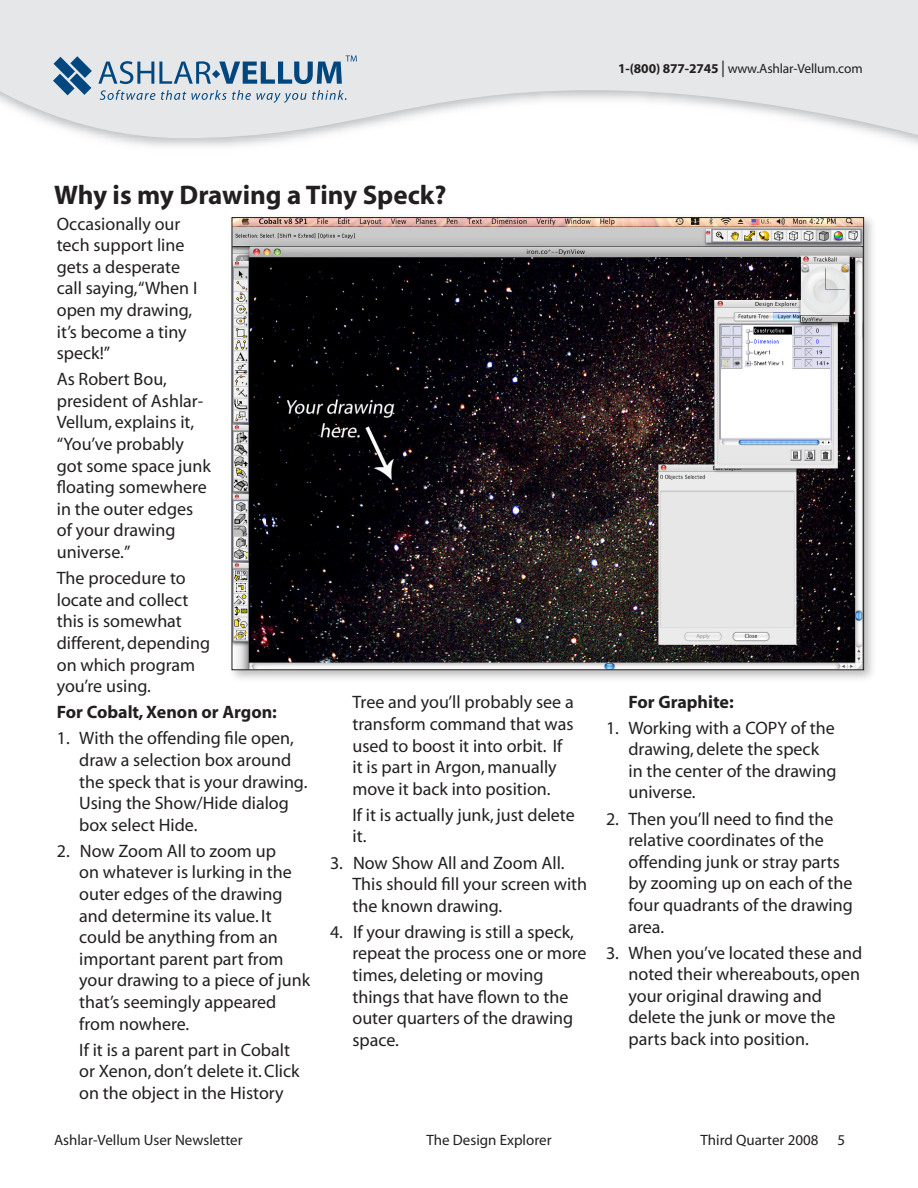
<style>
.page{position:relative;width:918px;height:1188px;background:#fff}
.page>*{position:absolute;margin:0;border:0;box-sizing:border-box;transform-origin:0 0}
.t1{font:700 27px "Myriad";color:#231f20}
.t2{font:21px "Myriad";letter-spacing:-.02em;color:#231f20}
.t3{font:18px/21.6px "Myriad";color:#231f20}
.t4{font:700 18px "Myriad";color:#231f20}
.t5{font:15px "Myriad";color:#231f20}
.t6{font:13.5px "Myriad";letter-spacing:-.01em;color:#231f20}
.s1{font-weight:700}
.s2{font-size:16.5px}
</style>
<div class="page">
<svg style="left:0;top:0;width:918px;height:143px;fill:#e6e7e9"></svg>
<svg style="left:100px;top:90px;width:55px;height:10px"></svg>
<svg style="left:161px;top:90px;width:186px;height:13px;background:#c0ccd7"></svg>
<svg style="left:53px;top:56px;width:39px;height:39px;background:#6a91b0"></svg>
<svg style="left:98px;top:55px;width:259px;height:29px;background:#a1b7c9"></svg>
<div style="left:227px;top:213px;width:650px;height:471px;background:#231f20;opacity:.3"></div>
<img style="left:234px;top:219px;width:628px;height:449px">
<p class="t6" style="left:618px;top:61px;width:246px"><span class="s1">1-(800) 877-2745</span> <span class="s2">|</span> www.Ashlar-Vellum.com</p>
<p class="t1" style="left:54px;top:181px;width:394px">Why is my Drawing a Tiny Speck?</p>
<p class="t3" style="left:57px;top:213px;width:142px">Occasionally our tech support line gets a desperate call saying, “When I open my drawing, it’s become a tiny speck!”</p>
<p class="t3" style="left:57px;top:369px;width:156px">As Robert Bou, president of Ashlar-<br>Vellum, explains it, “You’ve probably got some space junk floating somewhere in the outer edges of your drawing universe.”</p>
<p class="t3" style="left:57px;top:568px;width:155px">The procedure to locate and collect this is somewhat different, depending on which program you’re using.</p>
<p class="t4" style="left:57px;top:703px;width:222px">For Cobalt, Xenon or Argon:</p>
<p class="t3" style="left:79px;top:728px;width:230px;text-indent:-22px">1. With the offending file open, draw a selection box around the speck that is your drawing.<br>Using the Show/Hide dialog box select Hide.</p>
<p class="t3" style="left:79px;top:841px;width:233px;text-indent:-22px">2. Now Zoom All to zoom up<br>on whatever is lurking in the outer edges of the drawing and determine its value. It could be anything from an important parent part from your drawing to a piece of junk that’s seemingly appeared from nowhere.</p>
<p class="t3" style="left:79px;top:1040px;width:222px">If it is a parent part in Cobalt or Xenon, don’t delete it. Click on the object in the History</p>
<p class="t3" style="left:352px;top:692px;width:223px">Tree and you’ll probably see a transform command that was used to boost it into orbit. If it is part in Argon, manually move it back into position.</p>
<p class="t3" style="left:352px;top:805px;width:224px">If it is actually junk, just delete it.</p>
<p class="t3" style="left:352px;top:852px;width:236px;text-indent:-22px">3. Now Show All and Zoom All.<br>This should fill your screen with the known drawing.</p>
<p class="t3" style="left:352px;top:922px;width:236px;text-indent:-22px">4. If your drawing is still a speck, repeat the process one or more times, deleting or moving things that have flown to the outer quarters of the drawing space.</p>
<p class="t4" style="left:628px;top:692px;width:107px">For Graphite:</p>
<p class="t3" style="left:628px;top:718px;width:209px;text-indent:-22px">1. Working with a COPY of the drawing, delete the speck in the center of the drawing universe.</p>
<p class="t3" style="left:628px;top:808px;width:226px;text-indent:-22px">2. Then you’ll need to find the relative coordinates of the offending junk or stray parts by zooming up on each of the four quadrants of the drawing area.</p>
<p class="t3" style="left:628px;top:943px;width:235px;text-indent:-22px">3. When you’ve located these and noted their whereabouts, open your original drawing and delete the junk or move the parts back into position.</p>
<p class="t2" style="left:119px;top:1124px;width:170px">Powered by <span class="s1">Vellum</span></p>
<p class="t5" style="left:54px;top:1133px;width:190px">Ashlar-Vellum User Newsletter</p>
<p class="t5" style="left:426px;top:1133px;width:127px">The Design Explorer</p>
<p class="t5" style="left:700px;top:1133px;width:120px">Third Quarter 2008</p>
<p class="t5" style="left:838px;top:1133px;width:9px">5</p>
</div>
